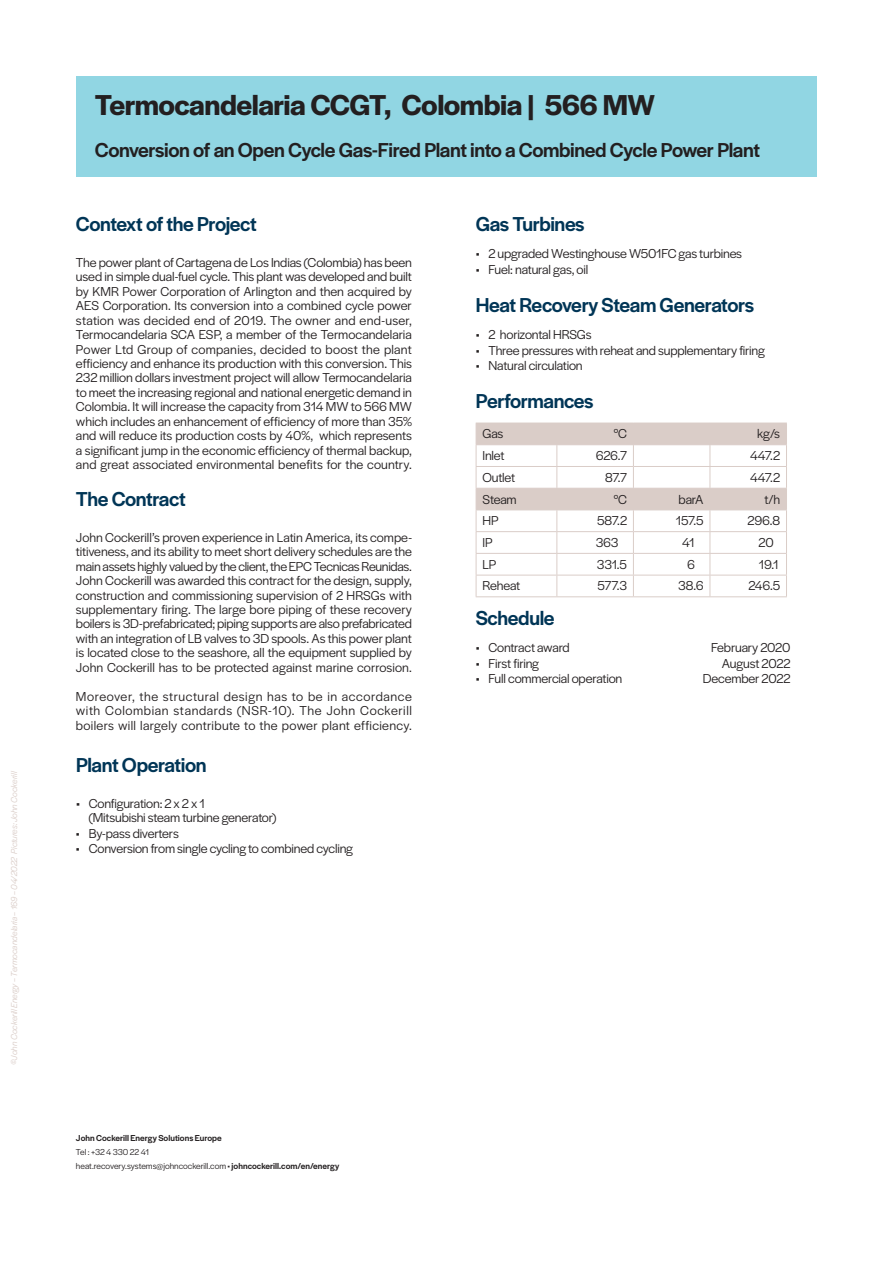
<style>
.page{position:relative;width:893px;height:1263px;background:#fff}
.page>*{position:absolute;margin:0;border:0;box-sizing:border-box;transform-origin:0 0}
.t1{font:600 30px "Halyard Display";letter-spacing:-.02em;color:#231f20}
.t2{font:500 21px "Halyard Display";letter-spacing:-.02em;color:#003556}
.t3{font:500 21px "Halyard Display";letter-spacing:-.02em;color:#231f20}
.t4{font:13.5px/14.4px "Halyard Display";letter-spacing:-.01em;color:#231f20;text-align:justify}
.t5{font:9px/14px "Halyard Display";color:#231f20}
.t6{font:italic 9px "Halyard Display";letter-spacing:-.005em;color:#dacdc8}
.t7{font:500 9px "Halyard Display";letter-spacing:.005em;color:#231f20}
.s1{font-weight:500}
</style>
<div class="page">
<svg style="left:476px;top:423px;width:311px;height:173px"></svg>
<hr style="left:476px;top:444px;width:81px;height:1px;background:#dacdc8">
<hr style="left:557px;top:444px;width:76px;height:1px;background:#dacdc8">
<hr style="left:633px;top:444px;width:77px;height:1px;background:#dacdc8">
<hr style="left:710px;top:444px;width:77px;height:1px;background:#dacdc8">
<hr style="left:476px;top:466px;width:81px;height:1px;background:#dacdc8">
<hr style="left:557px;top:466px;width:76px;height:1px;background:#dacdc8">
<hr style="left:633px;top:466px;width:77px;height:1px;background:#dacdc8">
<hr style="left:710px;top:466px;width:77px;height:1px;background:#dacdc8">
<hr style="left:476px;top:488px;width:81px;height:1px;background:#dacdc8">
<hr style="left:557px;top:488px;width:76px;height:1px;background:#dacdc8">
<hr style="left:633px;top:488px;width:77px;height:1px;background:#dacdc8">
<hr style="left:710px;top:488px;width:77px;height:1px;background:#dacdc8">
<hr style="left:476px;top:509px;width:81px;height:1px;background:#dacdc8">
<hr style="left:557px;top:509px;width:76px;height:1px;background:#dacdc8">
<hr style="left:633px;top:509px;width:77px;height:1px;background:#dacdc8">
<hr style="left:710px;top:509px;width:77px;height:1px;background:#dacdc8">
<hr style="left:476px;top:531px;width:81px;height:1px;background:#dacdc8">
<hr style="left:557px;top:531px;width:76px;height:1px;background:#dacdc8">
<hr style="left:633px;top:531px;width:77px;height:1px;background:#dacdc8">
<hr style="left:710px;top:531px;width:77px;height:1px;background:#dacdc8">
<hr style="left:476px;top:553px;width:81px;height:1px;background:#dacdc8">
<hr style="left:557px;top:553px;width:76px;height:1px;background:#dacdc8">
<hr style="left:633px;top:553px;width:77px;height:1px;background:#dacdc8">
<hr style="left:710px;top:553px;width:77px;height:1px;background:#dacdc8">
<hr style="left:476px;top:575px;width:81px;height:1px;background:#dacdc8">
<hr style="left:557px;top:575px;width:76px;height:1px;background:#dacdc8">
<hr style="left:633px;top:575px;width:77px;height:1px;background:#dacdc8">
<hr style="left:710px;top:575px;width:77px;height:1px;background:#dacdc8">
<hr style="left:476px;top:596px;width:81px;height:1px;background:#dacdc8">
<hr style="left:557px;top:596px;width:76px;height:1px;background:#dacdc8">
<hr style="left:633px;top:596px;width:77px;height:1px;background:#dacdc8">
<hr style="left:710px;top:596px;width:77px;height:1px;background:#dacdc8">
<div style="left:76px;top:76px;width:741px;height:100px;background:#91d6e3"></div>
<p class="t6" style="left:8px;top:1065px;width:295px;rotate:-90deg">©John Cockerill Energy – Termocandelaria – 169 – 04/2022 Pictures: John Cockerill</p>
<h1 class="t1" style="left:95px;top:83px;width:561px">Termocandelaria CCGT, Colombia | 566 MW</h1>
<h2 class="t3" style="left:95px;top:135px;width:666px">Conversion of an Open Cycle Gas-Fired Plant into a Combined Cycle Power Plant</h2>
<h2 class="t2" style="left:76px;top:209px;width:182px">Context of the Project</h2>
<p class="t4" style="left:76px;top:254px;width:337px">The power plant of Cartagena de Los Indias (Colombia) has been used in simple dual-fuel cycle. This plant was developed and built by KMR Power Corporation of Arlington and then acquired by AES Corporation. Its conversion into a combined cycle power station was decided end of 2019. The owner and end-user, Termocandelaria SCA ESP, a member of the Termocandelaria Power Ltd Group of companies, decided to boost the plant efficiency and enhance its production with this conversion. This 232 million dollars investment project will allow Termocandelaria to meet the increasing regional and national energetic demand in Colombia. It will increase the capacity from 314 MW to 566 MW which includes an enhancement of efficiency of more than 35% and will reduce its production costs by 40%, which represents a significant jump in the economic efficiency of thermal backup, and great associated environmental benefits for the country.</p>
<h2 class="t2" style="left:76px;top:484px;width:111px">The Contract</h2>
<p class="t4" style="left:76px;top:529px;width:337px">John Cockerill’s proven experience in Latin America, its compe&shy;titiveness, and its ability to meet short delivery schedules are the main assets highly valued by the client, the EPC Tecnicas Reunidas.<br>John Cockerill was awarded this contract for the design, supply, construction and commissioning supervision of 2 HRSGs with supplementary firing. The large bore piping of these recovery boilers is 3D-prefabricated; piping supports are also prefabricated with an integration of LB valves to 3D spools. As this power plant is located close to the seashore, all the equipment supplied by John Cockerill has to be protected against marine corrosion.</p>
<p class="t4" style="left:76px;top:688px;width:337px">Moreover, the structural design has to be in accordance with Colombian standards (NSR-10). The John Cockerill boilers will largely contribute to the power plant efficiency.</p>
<h2 class="t2" style="left:76px;top:750px;width:132px">Plant Operation</h2>
<p class="t4" style="left:89px;top:795px;width:189px;text-indent:-13px">• Configuration: 2 x 2 x 1<br>(Mitsubishi steam turbine generator)</p>
<p class="t4" style="left:76px;top:825px;width:104px">• By-pass diverters</p>
<p class="t4" style="left:76px;top:840px;width:279px">• Conversion from single cycling to combined cycling</p>
<h2 class="t2" style="left:476px;top:209px;width:110px">Gas Turbines</h2>
<p class="t4" style="left:476px;top:246px;width:268px">• 2 upgraded Westinghouse W501FC gas turbines</p>
<p class="t4" style="left:476px;top:261px;width:114px">• Fuel: natural gas, oil</p>
<h2 class="t2" style="left:476px;top:290px;width:280px">Heat Recovery Steam Generators</h2>
<p class="t4" style="left:476px;top:327px;width:117px">• 2 horizontal HRSGs</p>
<p class="t4" style="left:476px;top:342px;width:291px">• Three pressures with reheat and supplementary firing</p>
<p class="t4" style="left:476px;top:358px;width:109px">• Natural circulation</p>
<h2 class="t2" style="left:476px;top:386px;width:119px">Performances</h2>
<p class="t4" style="left:482px;top:426px;width:22px">Gas</p>
<p class="t4" style="left:614px;top:426px;width:15px">°C</p>
<p class="t4" style="left:757px;top:426px;width:24px">kg/s</p>
<p class="t4" style="left:482px;top:448px;width:24px">Inlet</p>
<p class="t4" style="left:596px;top:448px;width:33px">626.7</p>
<p class="t4" style="left:750px;top:448px;width:31px">447.2</p>
<p class="t4" style="left:482px;top:469px;width:34px">Outlet</p>
<p class="t4" style="left:605px;top:469px;width:23px">87.7</p>
<p class="t4" style="left:750px;top:469px;width:31px">447.2</p>
<p class="t4" style="left:482px;top:491px;width:36px">Steam</p>
<p class="t4" style="left:614px;top:491px;width:15px">°C</p>
<p class="t4" style="left:679px;top:491px;width:26px">barA</p>
<p class="t4" style="left:764px;top:491px;width:17px">t/h</p>
<p class="t4" style="left:482px;top:513px;width:18px">HP</p>
<p class="t4" style="left:597px;top:513px;width:31px">587.2</p>
<p class="t4" style="left:676px;top:513px;width:29px">157.5</p>
<p class="t4" style="left:747px;top:513px;width:34px">296.8</p>
<p class="t4" style="left:482px;top:534px;width:12px">IP</p>
<p class="t4" style="left:596px;top:534px;width:24px">363</p>
<p class="t4" style="left:682px;top:534px;width:14px">41</p>
<p class="t4" style="left:759px;top:534px;width:17px">20</p>
<p class="t4" style="left:482px;top:556px;width:15px">LP</p>
<p class="t4" style="left:597px;top:556px;width:32px">331.5</p>
<p class="t4" style="left:687px;top:556px;width:9px">6</p>
<p class="t4" style="left:759px;top:556px;width:21px">19.1</p>
<p class="t4" style="left:482px;top:578px;width:39px">Reheat</p>
<p class="t4" style="left:597px;top:578px;width:31px">577.3</p>
<p class="t4" style="left:678px;top:578px;width:27px">38.6</p>
<p class="t4" style="left:748px;top:578px;width:33px">246.5</p>
<h2 class="t2" style="left:476px;top:603px;width:80px">Schedule</h2>
<p class="t4" style="left:476px;top:640px;width:96px">• Contract award</p>
<p class="t4" style="left:711px;top:640px;width:81px">February 2020</p>
<p class="t4" style="left:476px;top:655px;width:65px">• First firing</p>
<p class="t4" style="left:722px;top:655px;width:70px">August 2022</p>
<p class="t4" style="left:476px;top:671px;width:148px">• Full commercial operation</p>
<p class="t4" style="left:703px;top:671px;width:89px">December 2022</p>
<p class="t7" style="left:76px;top:1132px;width:147px">John Cockerill Energy Solutions Europe</p>
<p class="t5" style="left:76px;top:1145px;width:265px">Tel : +32 4 330 22 41<br>heat.recovery.systems@johncockerill.com • <span class="s1">johncockerill.com/en/energy</span></p>
</div>
